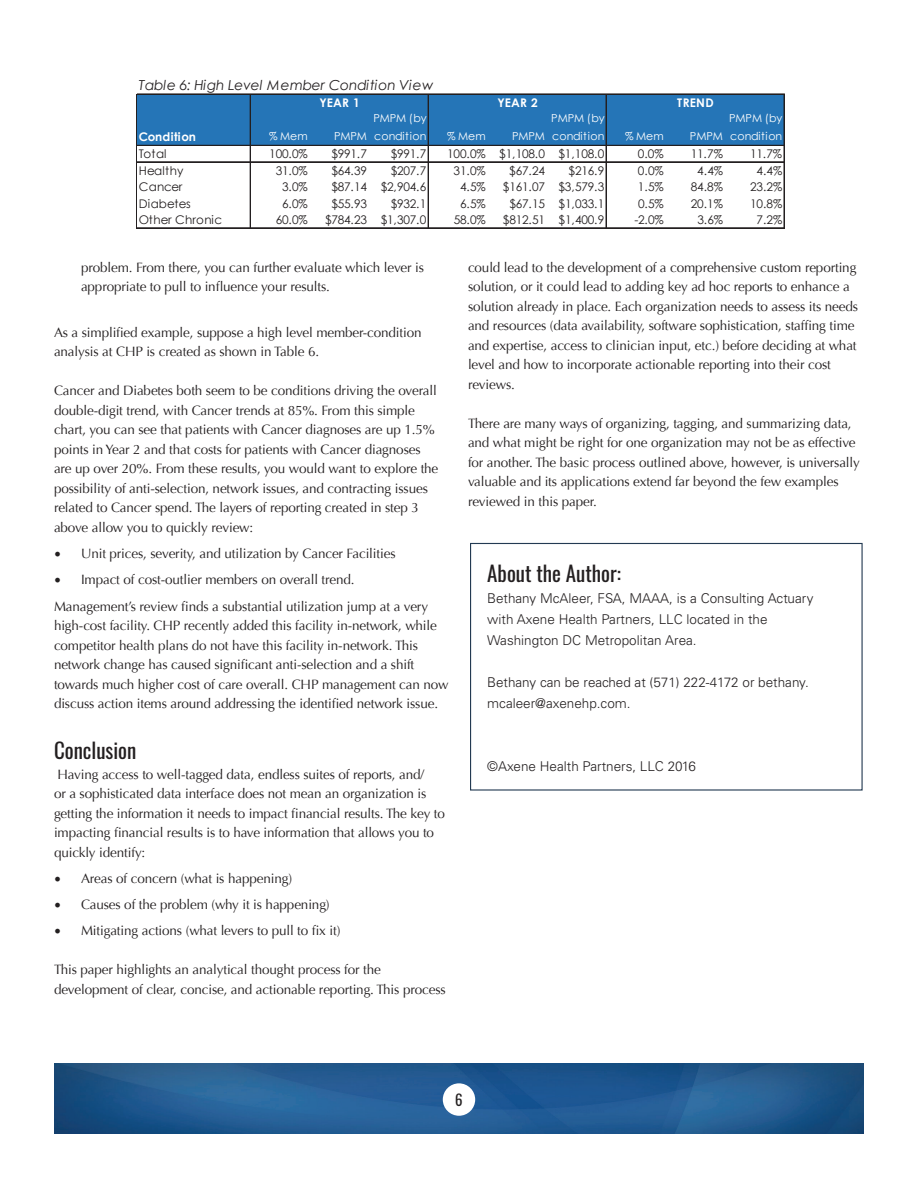
<style>
.page{position:relative;width:918px;height:1188px;background:#fff}
.page>*{position:absolute;margin:0;border:0;box-sizing:border-box;transform-origin:0 0}
.t1{font:21px "Oswald";color:#231f20}
.t2{font:15px "Oswald";color:#231f20}
.t3{font:italic 13.8px "Century Gothic";letter-spacing:.005em;color:#231f20}
.t4{font:13.5px/19.5px "Optima";letter-spacing:-.01em;color:#231f20}
.t5{font:300 13.5px/21px "Univers LT Std";color:#231f20}
.t6{font:11.85px "Century Gothic";letter-spacing:-.02em;color:#231f20}
.t7{font:11.85px "Century Gothic";letter-spacing:.005em;color:#231f20}
.t8{font:700 11.85px "Century Gothic";letter-spacing:.015em;color:#fff}
.t9{font:10.95px/17.4px "Century Gothic";letter-spacing:-.005em;color:#fff}
.s1{font-family:"Minion Pro";font-size:18px}
</style>
<div class="page">
<img style="left:54px;top:1063px;width:810px;height:71px">
<div style="left:443px;top:1083px;width:32px;height:33px;background:#fff;border-radius:50%"></div>
<div style="left:137px;top:94px;width:648px;height:52px;background:#2575b7"></div>
<hr style="left:137px;top:93px;width:648px;height:1px;background:#231f20">
<hr style="left:137px;top:94px;width:648px;height:1px;background:#231f20">
<hr style="left:137px;top:145px;width:648px;height:1px;background:#231f20">
<hr style="left:137px;top:161px;width:648px;height:1px;background:#231f20">
<hr style="left:137px;top:162px;width:648px;height:1px;background:#231f20">
<hr style="left:136px;top:94px;width:1px;height:135px;background:#231f20">
<hr style="left:250px;top:95px;width:1px;height:134px;background:#231f20">
<hr style="left:428px;top:95px;width:1px;height:134px;background:#231f20">
<hr style="left:606px;top:95px;width:1px;height:134px;background:#231f20">
<hr style="left:137px;top:227px;width:648px;height:1px;background:#231f20">
<hr style="left:137px;top:228px;width:648px;height:1px;background:#231f20">
<hr style="left:784px;top:95px;width:1px;height:134px;background:#231f20">
<div style="left:470px;top:543px;width:393px;height:248px;border:1px solid #233a52"></div>
<p class="t3" style="left:139px;top:77px;width:296px">Table 6: High Level Member Condition View</p>
<p class="t8" style="left:139px;top:129px;width:59px">Condition</p>
<p class="t9" style="left:269px;top:127px;width:40px">% Mem</p>
<p class="t9" style="left:334px;top:127px;width:34px">PMPM</p>
<p class="t8" style="left:319px;top:95px;width:42px">YEAR 1</p>
<p class="t8" style="left:497px;top:95px;width:42px">YEAR 2</p>
<p class="t8" style="left:677px;top:95px;width:38px">TREND</p>
<p class="t9" style="left:373px;top:110px;width:55px">PMPM (by condition</p>
<p class="t9" style="left:551px;top:110px;width:55px">PMPM (by condition</p>
<p class="t9" style="left:729px;top:110px;width:55px">PMPM (by condition</p>
<p class="t9" style="left:447px;top:127px;width:40px">% Mem</p>
<p class="t9" style="left:512px;top:127px;width:34px">PMPM</p>
<p class="t9" style="left:625px;top:127px;width:40px">% Mem</p>
<p class="t9" style="left:690px;top:127px;width:34px">PMPM</p>
<p class="t6" style="left:139px;top:147px;width:29px">Total</p>
<p class="t6" style="left:269px;top:147px;width:40px">100.0%</p>
<p class="t6" style="left:331px;top:147px;width:37px">$991.7</p>
<p class="t6" style="left:391px;top:147px;width:37px">$991.7</p>
<p class="t6" style="left:447px;top:147px;width:159px">100.0% $1,108.0 $1,108.0</p>
<p class="t6" style="left:638px;top:147px;width:27px">0.0%</p>
<p class="t6" style="left:691px;top:147px;width:34px">11.7%</p>
<p class="t6" style="left:750px;top:147px;width:34px">11.7%</p>
<p class="t7" style="left:139px;top:163px;width:46px">Healthy</p>
<p class="t6" style="left:276px;top:163px;width:34px">31.0%</p>
<p class="t6" style="left:331px;top:163px;width:37px">$64.39</p>
<p class="t6" style="left:391px;top:163px;width:37px">$207.7</p>
<p class="t6" style="left:454px;top:163px;width:34px">31.0%</p>
<p class="t6" style="left:509px;top:163px;width:37px">$67.24</p>
<p class="t6" style="left:569px;top:163px;width:37px">$216.9</p>
<p class="t6" style="left:638px;top:163px;width:27px">0.0%</p>
<p class="t6" style="left:697px;top:163px;width:27px">4.4%</p>
<p class="t6" style="left:757px;top:163px;width:27px">4.4%</p>
<p class="t6" style="left:139px;top:180px;width:45px">Cancer</p>
<p class="t6" style="left:282px;top:180px;width:27px">3.0%</p>
<p class="t6" style="left:331px;top:180px;width:97px">$87.14 $2,904.6</p>
<p class="t6" style="left:460px;top:180px;width:27px">4.5%</p>
<p class="t6" style="left:503px;top:180px;width:103px">$161.07 $3,579.3</p>
<p class="t6" style="left:638px;top:180px;width:27px">1.5%</p>
<p class="t6" style="left:691px;top:180px;width:34px">84.8%</p>
<p class="t6" style="left:750px;top:180px;width:34px">23.2%</p>
<p class="t7" style="left:139px;top:196px;width:53px">Diabetes</p>
<p class="t6" style="left:282px;top:196px;width:27px">6.0%</p>
<p class="t6" style="left:331px;top:196px;width:37px">$55.93</p>
<p class="t6" style="left:391px;top:196px;width:37px">$932.1</p>
<p class="t6" style="left:460px;top:196px;width:27px">6.5%</p>
<p class="t6" style="left:509px;top:196px;width:97px">$67.15 $1,033.1</p>
<p class="t6" style="left:638px;top:196px;width:27px">0.5%</p>
<p class="t6" style="left:691px;top:196px;width:34px">20.1%</p>
<p class="t6" style="left:750px;top:196px;width:34px">10.8%</p>
<p class="t7" style="left:139px;top:213px;width:85px">Other Chronic</p>
<p class="t6" style="left:276px;top:213px;width:34px">60.0%</p>
<p class="t6" style="left:325px;top:213px;width:103px">$784.23 $1,307.0</p>
<p class="t6" style="left:454px;top:213px;width:34px">58.0%</p>
<p class="t6" style="left:503px;top:213px;width:103px">$812.51 $1,400.9</p>
<p class="t6" style="left:634px;top:213px;width:31px">-2.0%</p>
<p class="t6" style="left:697px;top:213px;width:27px">3.6%</p>
<p class="t6" style="left:757px;top:213px;width:27px">7.2%</p>
<p class="t4" style="left:81px;top:257px;width:344px">problem. From there, you can further evaluate which lever is appropriate to pull to influence your results.</p>
<p class="t4" style="left:54px;top:323px;width:369px">As a simplified example, suppose a high level member-condition analysis at CHP is created as shown in Table 6.</p>
<p class="t4" style="left:54px;top:381px;width:386px">Cancer and Diabetes both seem to be conditions driving the overall double-digit trend, with Cancer trends at 85%. From this simple chart, you can see that patients with Cancer diagnoses are up 1.5% points in Year 2 and that costs for patients with Cancer diagnoses are up over 20%. From these results, you would want to explore the possibility of anti-selection, network issues, and contracting issues related to Cancer spend. The layers of reporting created in step 3 above allow you to quickly review:</p>
<p class="t4" style="left:54px;top:544px;width:343px"><span class="s1">•</span> Unit prices, severity, and utilization by Cancer Facilities</p>
<p class="t4" style="left:54px;top:567px;width:376px;line-height:26.2px"><span class="s1">•</span> Impact of cost-outlier members on overall trend.<br>Management’s review finds a substantial utilization jump at a very</p>
<p class="t4" style="left:54px;top:616px;width:396px">high-cost facility. CHP recently added this facility in-network, while competitor health plans do not have this facility in-network. This network change has caused significant anti-selection and a shift towards much higher cost of care overall. CHP management can now discuss action items around addressing the identified network issue.</p>
<h1 class="t1" style="left:54px;top:736px;width:84px">Conclusion</h1>
<p class="t4" style="left:54px;top:764px;width:393px">Having access to well-tagged data, endless suites of reports, and/<br>or a sophisticated data interface does not mean an organization is getting the information it needs to impact financial results. The key to impacting financial results is to have information that allows you to quickly identify:</p>
<p class="t4" style="left:54px;top:869px;width:240px"><span class="s1">•</span> Areas of concern (what is happening)</p>
<p class="t4" style="left:54px;top:895px;width:277px"><span class="s1">•</span> Causes of the problem (why it is happening)</p>
<p class="t4" style="left:54px;top:921px;width:288px"><span class="s1">•</span> Mitigating actions (what levers to pull to fix it)</p>
<p class="t4" style="left:54px;top:960px;width:393px">This paper highlights an analytical thought process for the development of clear, concise, and actionable reporting. This process</p>
<p class="t4" style="left:468px;top:257px;width:392px">could lead to the development of a comprehensive custom reporting solution, or it could lead to adding key ad hoc reports to enhance a solution already in place. Each organization needs to assess its needs and resources (data availability, software sophistication, staffing time and expertise, access to clinician input, etc.) before deciding at what level and how to incorporate actionable reporting into their cost reviews.</p>
<p class="t4" style="left:468px;top:413px;width:393px">There are many ways of organizing, tagging, and summarizing data, and what might be right for one organization may not be as effective for another. The basic process outlined above, however, is universally valuable and its applications extend far beyond the few examples reviewed in this paper.</p>
<h1 class="t1" style="left:487px;top:559px;width:135px">About the Author:</h1>
<p class="t5" style="left:487px;top:587px;width:328px">Bethany McAleer, FSA, MAAA, is a Consulting Actuary with Axene Health Partners, LLC located in the<br>Washington DC Metropolitan Area.</p>
<p class="t5" style="left:487px;top:671px;width:323px">Bethany can be reached at (571) 222-4172 or bethany. mcaleer@axenehp.com.</p>
<p class="t5" style="left:487px;top:755px;width:210px">©Axene Health Partners, LLC 2016</p>
<p class="t2" style="left:455px;top:1090px;width:9px">6</p>
</div>
